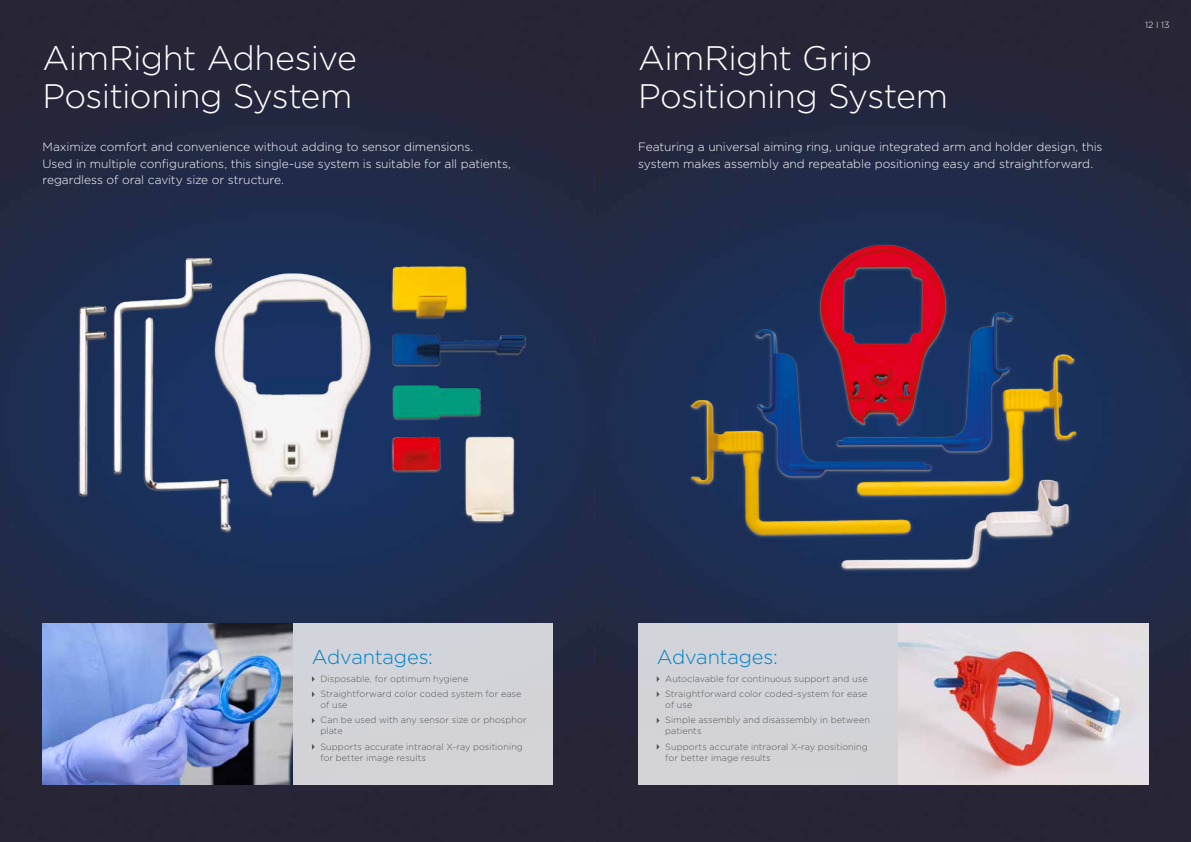
<style>
.page{position:relative;width:1191px;height:842px;background:#fff}
.page>*{position:absolute;margin:0;border:0;box-sizing:border-box;transform-origin:0 0}
.t1{font:300 34px/38px "Gotham";letter-spacing:-.015em;color:#fff}
.t2{font:300 20px "Gotham";letter-spacing:-.01em;color:#007fc7}
.t3{font:300 12px/16.5px "Gotham";letter-spacing:-.005em;color:#fff}
.t4{font:300 9px/15.3px "Gotham";letter-spacing:.01em;color:#565656}
.t5{font:300 9px "Gotham";color:#fff}
</style>
<div class="page">
<img style="left:595px;top:0;width:596px;height:842px">
<svg style="left:0;top:0;width:595px;height:842px;background:#232842"></svg>
<div style="left:193px;top:624px;width:360px;height:161px;background:#d3d3d8"></div>
<div style="left:638px;top:624px;width:359px;height:161px;background:#d3d3d8"></div>
<img style="left:43px;top:624px;width:249px;height:161px">
<img style="left:899px;top:624px;width:249px;height:161px">
<img style="left:56px;top:247px;width:497px;height:309px">
<img style="left:674px;top:238px;width:428px;height:341px">
<svg style="left:656px;top:676px;width:3px;height:6px"></svg>
<svg style="left:656px;top:691px;width:3px;height:6px"></svg>
<svg style="left:656px;top:718px;width:3px;height:5px"></svg>
<svg style="left:656px;top:744px;width:3px;height:6px"></svg>
<svg style="left:312px;top:676px;width:3px;height:6px"></svg>
<svg style="left:312px;top:691px;width:3px;height:6px"></svg>
<svg style="left:312px;top:744px;width:3px;height:6px"></svg>
<h1 class="t1" style="left:43px;top:38px;width:316px">AimRight Adhesive<br>Positioning System</h1>
<h1 class="t1" style="left:638px;top:38px;width:311px">AimRight Grip<br>Positioning System</h1>
<h3 class="t3" style="left:43px;top:139px;width:470px">Maximize comfort and convenience without adding to sensor dimensions.<br>Used in multiple configurations, this single-use system is suitable for all patients, regardless of oral cavity size or structure.</h3>
<h3 class="t3" style="left:638px;top:139px;width:466px">Featuring a universal aiming ring, unique integrated arm and holder design, this system makes assembly and repeatable positioning easy and straightforward.</h3>
<p class="t5" style="left:1145px;top:19px;width:26px">12 I 13</p>
<h2 class="t2" style="left:312px;top:644px;width:123px">Advantages:</h2>
<p class="t4" style="left:320px;top:671px;width:202px">Disposable, for optimum hygiene<br>Straightforward color coded system for ease</p>
<p class="t4" style="left:320px;top:697px;width:208px">of use<br>Can be used with any sensor size or phosphor</p>
<p class="t4" style="left:320px;top:723px;width:204px">plate<br>Supports accurate intraoral X-ray positioning</p>
<p class="t4" style="left:320px;top:750px;width:107px">for better image results</p>
<h2 class="t2" style="left:656px;top:644px;width:123px">Advantages:</h2>
<p class="t4" style="left:665px;top:671px;width:204px">Autoclavable for continuous support and use<br>Straightforward color coded-system for ease</p>
<p class="t4" style="left:665px;top:697px;width:206px">of use<br>Simple assembly and disassembly in between</p>
<p class="t4" style="left:665px;top:723px;width:204px">patients<br>Supports accurate intraoral X-ray positioning</p>
<p class="t4" style="left:665px;top:750px;width:107px">for better image results</p>
</div>
